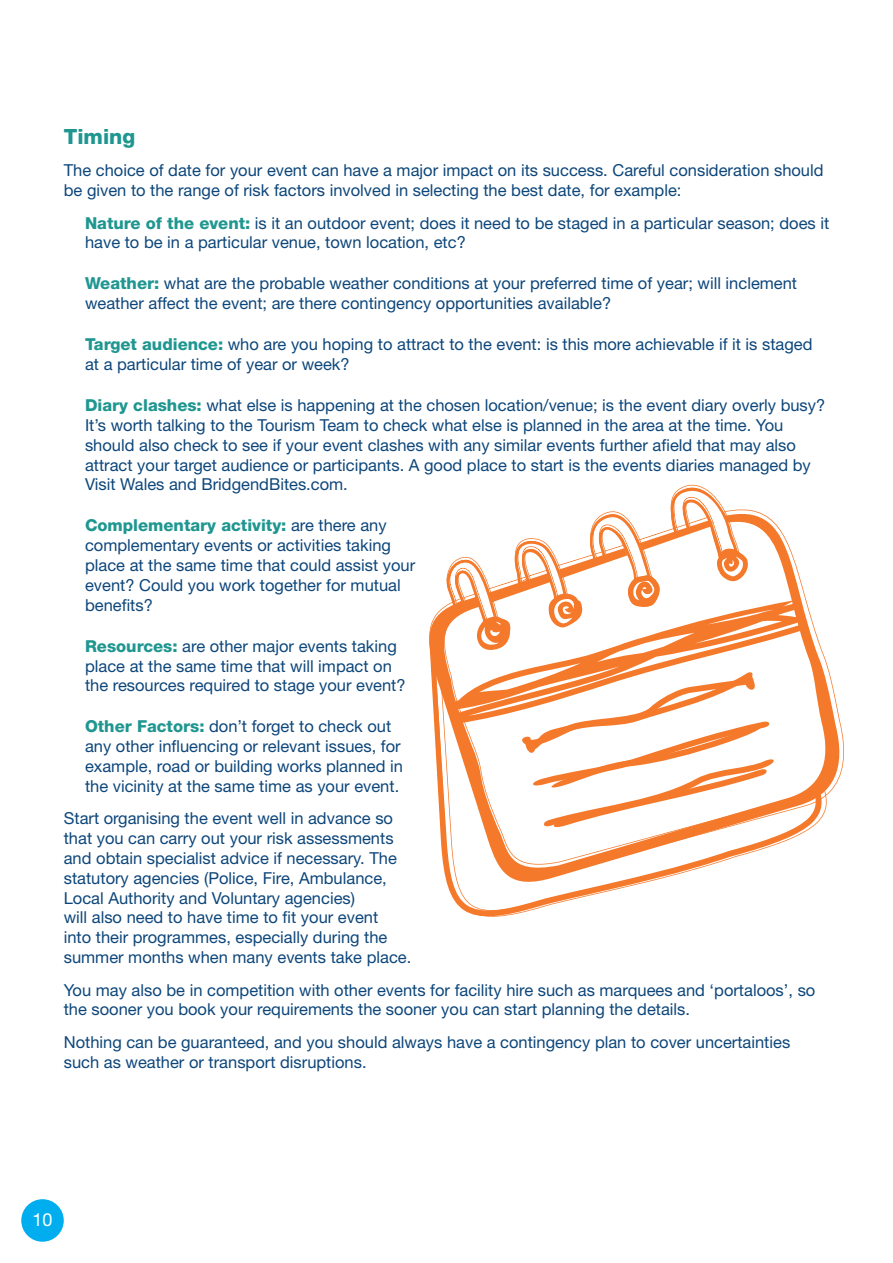
<style>
.page{position:relative;width:893px;height:1263px;background:#fff}
.page>*{position:absolute;margin:0;border:0;box-sizing:border-box;transform-origin:0 0}
.t1{font:800 21px "Helvetica Neue";color:#1f9690}
.t2{font:18px "Helvetica Neue";color:#fff}
.t3{font:16.5px/19.8px "Helvetica Neue";color:#0d467a}
.s1{font-weight:800;color:#1f9690}
</style>
<div class="page">
<div style="left:21px;top:1199px;width:43px;height:43px;background:#00aeef;border-radius:50%"></div>
<svg style="left:429px;top:599px;width:415px;height:196px"></svg>
<svg style="left:434px;top:642px;width:393px;height:275px"></svg>
<svg style="left:446px;top:485px;width:360px;height:345px"></svg>
<p class="t1" style="left:64px;top:124px;width:73px">Timing</p>
<p class="t3" style="left:64px;top:160px;width:761px">The choice of date for your event can have a major impact on its success. Careful consideration should be given to the range of risk factors involved in selecting the best date, for example:</p>
<p class="t3" style="left:85px;top:213px;width:746px"><span class="s1">Nature of the event:</span> is it an outdoor event; does it need to be staged in a particular season; does it have to be in a particular venue, town location, etc?</p>
<p class="t3" style="left:85px;top:273px;width:714px"><span class="s1">Weather:</span> what are the probable weather conditions at your preferred time of year; will inclement weather affect the event; are there contingency opportunities available?</p>
<p class="t3" style="left:85px;top:334px;width:729px"><span class="s1">Target audience:</span> who are you hoping to attract to the event: is this more achievable if it is staged at a particular time of year or week?</p>
<p class="t3" style="left:85px;top:395px;width:742px"><span class="s1">Diary clashes:</span> what else is happening at the chosen location/venue; is the event diary overly busy?<br>It’s worth talking to the Tourism Team to check what else is planned in the area at the time. You should also check to see if your event clashes with any similar events further afield that may also attract your target audience or participants. A good place to start is the events diaries managed by Visit Wales and BridgendBites.com.</p>
<p class="t3" style="left:85px;top:515px;width:332px"><span class="s1">Complementary activity:</span> are there any complementary events or activities taking place at the same time that could assist your event? Could you work together for mutual benefits?</p>
<p class="t3" style="left:85px;top:636px;width:322px"><span class="s1">Resources:</span> are other major events taking place at the same time that will impact on the resources required to stage your event?</p>
<p class="t3" style="left:85px;top:716px;width:319px"><span class="s1">Other Factors:</span> don’t forget to check out any other influencing or relevant issues, for example, road or building works planned in the vicinity at the same time as your event.</p>
<p class="t3" style="left:64px;top:808px;width:349px">Start organising the event well in advance so that you can carry out your risk assessments and obtain specialist advice if necessary. The statutory agencies (Police, Fire, Ambulance, Local Authority and Voluntary agencies)<br>will also need to have time to fit your event<br>into their programmes, especially during the summer months when many events take place.</p>
<p class="t3" style="left:64px;top:979px;width:753px">You may also be in competition with other events for facility hire such as marquees and ‘portaloos’, so the sooner you book your requirements the sooner you can start planning the details.</p>
<p class="t3" style="left:64px;top:1032px;width:728px">Nothing can be guaranteed, and you should always have a contingency plan to cover uncertainties such as weather or transport disruptions.</p>
<p class="t2" style="left:33px;top:1209px;width:22px">10</p>
</div>
